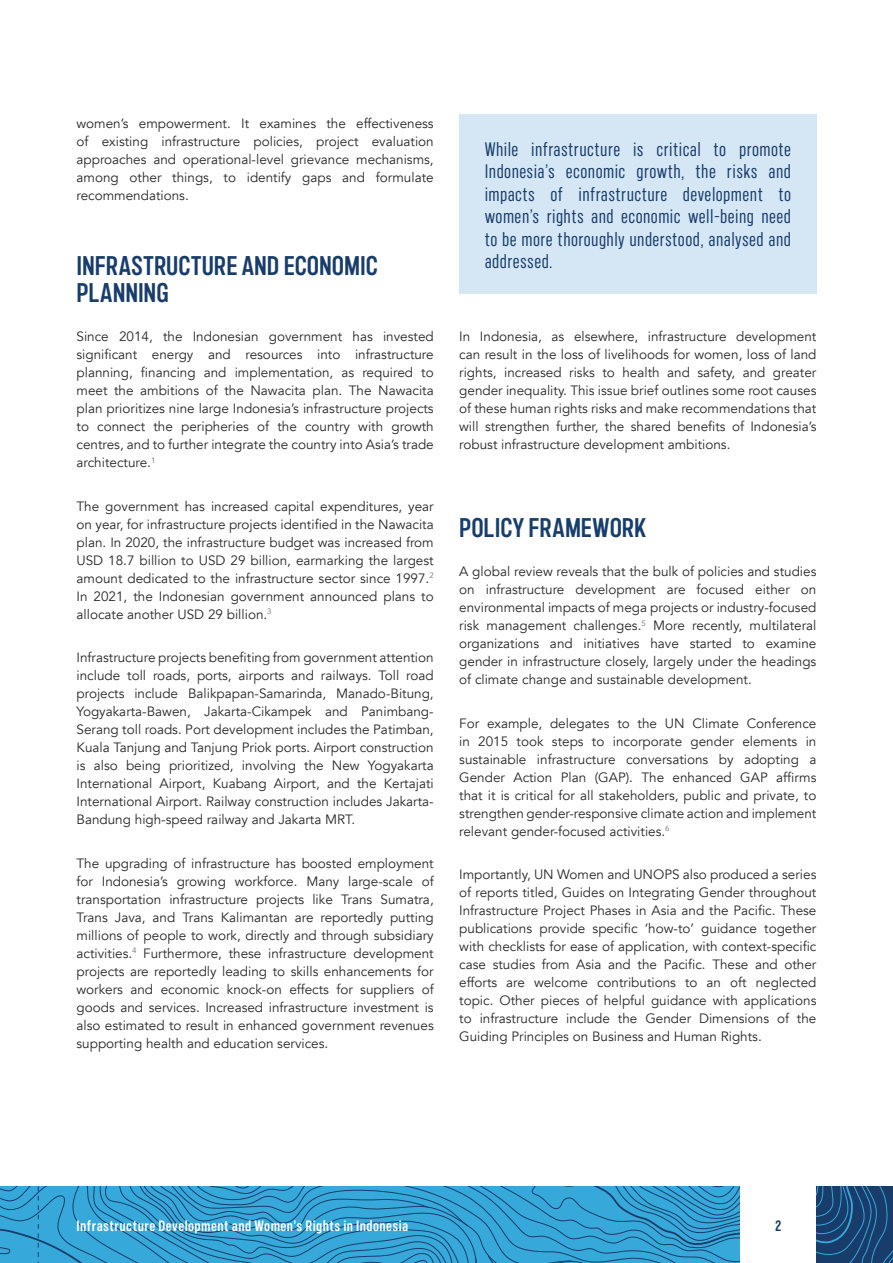
<style>
.page{position:relative;width:893px;height:1263px;background:#fff}
.page>*{position:absolute;margin:0;border:0;box-sizing:border-box;transform-origin:0 0}
.t1{font:700 27px/27px "Marsden Cm Semi";color:#183d6b}
.t2{font:700 27px "Marsden Cm Semi";color:#183e6b}
.t3{font:19.5px/22.5px "Marsden Cm Regular";letter-spacing:.025em;color:#183d6b;text-align:justify}
.t4{font:700 15px "Marsden Cm Semi";letter-spacing:.03em;color:#fff}
.t5{font:700 15px "Marsden Cm Semi";color:#183d6b}
.t6{font:13.5px/18px "Avenir";color:#292829;text-align:justify}
</style>
<div class="page">
<div style="left:459px;top:115px;width:357px;height:179px;background:#d5e6f5"></div>
<svg style="left:0;top:1186px;width:740px;height:77px;background:#329acb"></svg>
<svg style="left:816px;top:1186px;width:77px;height:77px;background:#1b4978"></svg>
<p class="t6" style="left:77px;top:115px;width:359px">women’s empowerment. It examines the effectiveness of existing infrastructure policies, project evaluation approaches and operational-level grievance mechanisms, among other things, to identify gaps and formulate recommendations.</p>
<h1 class="t1" style="left:77px;top:253px;width:303px">INFRASTRUCTURE AND ECONOMIC<br>PLANNING</h1>
<p class="t6" style="left:77px;top:328px;width:359px">Since 2014, the Indonesian government has invested significant energy and resources into infrastructure planning, financing and implementation, as required to meet the ambitions of the Nawacita plan. The Nawacita plan prioritizes nine large Indonesia’s infrastructure projects to connect the peripheries of the country with growth centres, and to further integrate the country into Asia’s trade architecture.<sup>1</sup></p>
<p class="t6" style="left:77px;top:497px;width:359px">The government has increased capital expenditures, year on year, for infrastructure projects identified in the Nawacita plan. In 2020, the infrastructure budget was increased from USD 18.7 billion to USD 29 billion, earmarking the largest amount dedicated to the infrastructure sector since 1997.<sup>2<br></sup>In 2021, the Indonesian government announced plans to allocate another USD 29 billion.<sup>3</sup></p>
<p class="t6" style="left:77px;top:649px;width:359px">Infrastructure projects benefiting from government attention include toll roads, ports, airports and railways. Toll road projects include Balikpapan-Samarinda, Manado-Bitung, Yogyakarta-Bawen, Jakarta-Cikampek and Panimbang-Serang toll roads. Port development includes the Patimban, Kuala Tanjung and Tanjung Priok ports. Airport construction is also being prioritized, involving the New Yogyakarta International Airport, Kuabang Airport, and the Kertajati International Airport. Railway construction includes Jakarta-Bandung high-speed railway and Jakarta MRT.</p>
<p class="t6" style="left:77px;top:854px;width:359px">The upgrading of infrastructure has boosted employment for Indonesia’s growing workforce. Many large-scale of transportation infrastructure projects like Trans Sumatra, Trans Java, and Trans Kalimantan are reportedly putting millions of people to work, directly and through subsidiary activities.<sup>4</sup> Furthermore, these infrastructure development projects are reportedly leading to skills enhancements for workers and economic knock-on effects for suppliers of goods and services. Increased infrastructure investment is also estimated to result in enhanced government revenues supporting health and education services.</p>
<h2 class="t3" style="left:485px;top:138px;width:308px">While infrastructure is critical to promote Indonesia’s economic growth, the risks and impacts of infrastructure development to women’s rights and economic well-being need to be more thoroughly understood, analysed and addressed.</h2>
<p class="t6" style="left:459px;top:328px;width:359px">In Indonesia, as elsewhere, infrastructure development can result in the loss of livelihoods for women, loss of land rights, increased risks to health and safety, and greater gender inequality. This issue brief outlines some root causes of these human rights risks and make recommendations that will strengthen further, the shared benefits of Indonesia’s robust infrastructure development ambitions.</p>
<h1 class="t2" style="left:459px;top:513px;width:189px">POLICY FRAMEWORK</h1>
<p class="t6" style="left:459px;top:563px;width:359px">A global review reveals that the bulk of policies and studies on infrastructure development are focused either on environmental impacts of mega projects or industry-focused risk management challenges.<sup>5</sup> More recently, multilateral organizations and initiatives have started to examine gender in infrastructure closely, largely under the headings of climate change and sustainable development.</p>
<p class="t6" style="left:459px;top:714px;width:359px">For example, delegates to the UN Climate Conference in 2015 took steps to incorporate gender elements in sustainable infrastructure conversations by adopting a Gender Action Plan (GAP). The enhanced GAP affirms that it is critical for all stakeholders, public and private, to strengthen gender-responsive climate action and implement relevant gender-focused activities.<sup>6</sup></p>
<p class="t6" style="left:459px;top:866px;width:359px">Importantly, UN Women and UNOPS also produced a series of reports titled, Guides on Integrating Gender throughout Infrastructure Project Phases in Asia and the Pacific. These publications provide specific ‘how-to’ guidance together with checklists for ease of application, with context-specific case studies from Asia and the Pacific. These and other efforts are welcome contributions to an oft neglected topic. Other pieces of helpful guidance with applications to infrastructure include the Gender Dimensions of the Guiding Principles on Business and Human Rights.</p>
<p class="t4" style="left:77px;top:1218px;width:333px">Infrastructure Development and Women’s Rights in Indonesia</p>
<p class="t5" style="left:775px;top:1218px;width:8px">2</p>
</div>
